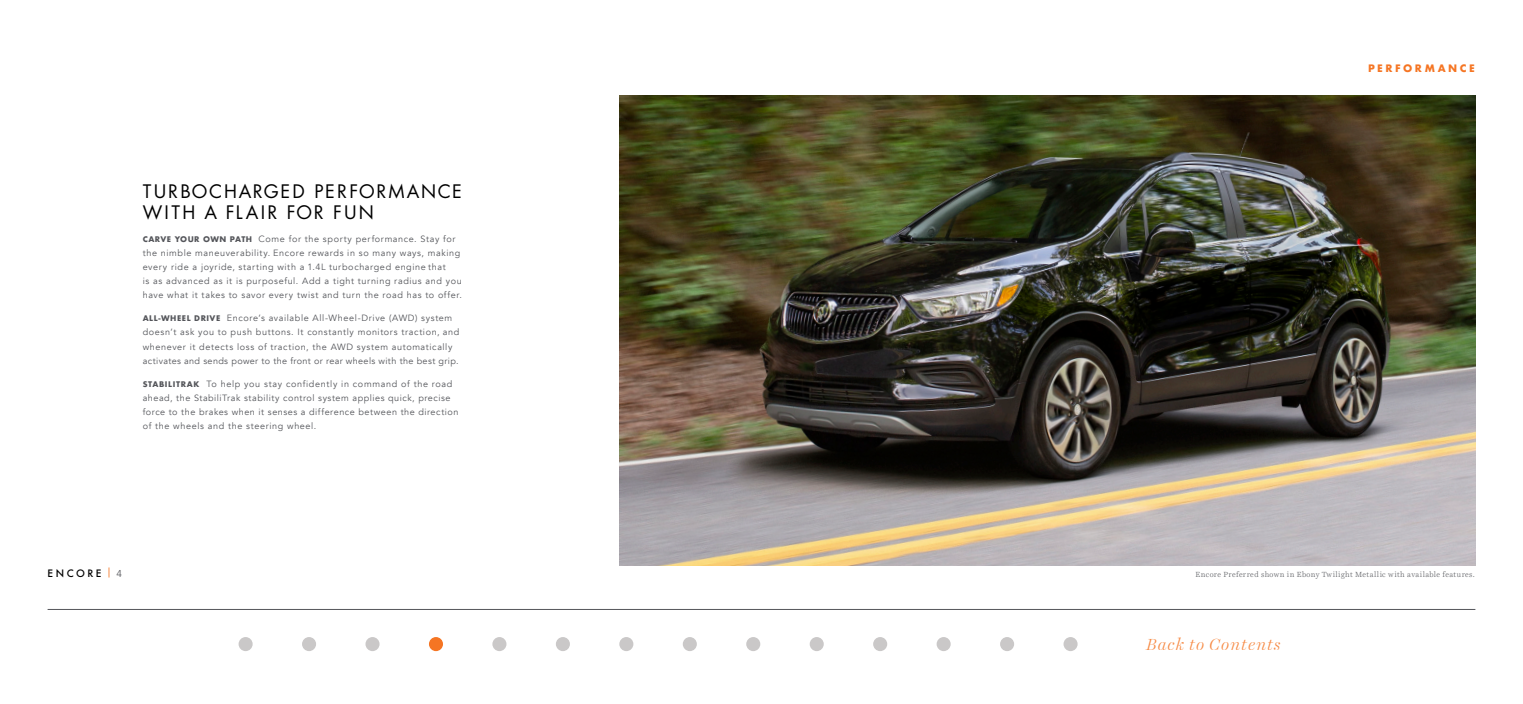
<style>
.page{position:relative;width:1523px;height:704px;background:#fff}
.page>*{position:absolute;margin:0;border:0;box-sizing:border-box;transform-origin:0 0}
.Headline{font:18.12px/20.1px "Buick Futura ND";letter-spacing:.075em;color:#000}
.t1{font:italic 300 16.25px "Harriet Display";letter-spacing:.07em;color:#f57523}
.PAGE_ID{font:700 10px "Futura";letter-spacing:.255em;color:#f57523}
.t2{font:500 9.94px "Buick Futura ND";letter-spacing:.25em;color:#000}
.Body_Copy_-_9_14{font:9.06px/14.1px "Avenir";letter-spacing:.065em;color:#54555a}
.photo_caption{font:300 7.5px "Harriet Text";letter-spacing:.045em;color:#54555a}
.s1{font-family:"Futura";font-weight:700;font-size:7.56px}
.s2{font-family:"Avenir";font-weight:400;color:#54555a}
</style>
<div class="page">
<div style="left:1063px;top:636px;width:14px;height:14px;background:#cac8c8;border-radius:50%"></div>
<div style="left:239px;top:636px;width:14px;height:14px;background:#cac8c8;border-radius:50%"></div>
<div style="left:365px;top:636px;width:14px;height:14px;background:#cac8c8;border-radius:50%"></div>
<div style="left:746px;top:636px;width:14px;height:14px;background:#cac8c8;border-radius:50%"></div>
<div style="left:556px;top:636px;width:14px;height:14px;background:#cac8c8;border-radius:50%"></div>
<div style="left:936px;top:636px;width:14px;height:14px;background:#cac8c8;border-radius:50%"></div>
<div style="left:1000px;top:636px;width:14px;height:14px;background:#cac8c8;border-radius:50%"></div>
<div style="left:302px;top:636px;width:14px;height:14px;background:#cac8c8;border-radius:50%"></div>
<div style="left:683px;top:636px;width:14px;height:14px;background:#cac8c8;border-radius:50%"></div>
<div style="left:492px;top:636px;width:14px;height:14px;background:#cac8c8;border-radius:50%"></div>
<div style="left:873px;top:636px;width:14px;height:14px;background:#cac8c8;border-radius:50%"></div>
<div style="left:429px;top:636px;width:14px;height:14px;background:#f57523;border-radius:50%"></div>
<div style="left:809px;top:636px;width:15px;height:14px;background:#cac8c8;border-radius:50%"></div>
<div style="left:619px;top:636px;width:14px;height:14px;background:#cac8c8;border-radius:50%"></div>
<hr style="left:48px;top:608px;width:1427px;height:1px;background:#54555a">
<img style="left:619px;top:95px;width:856px;height:470px">
<p class="Headline" style="left:143px;top:181px;width:320px">TURBOCHARGED PERFORMANCE<br>WITH A FLAIR FOR FUN</p>
<p class="Body_Copy_-_9_14" style="left:143px;top:231px;width:321px"><span class="s1">CARVE YOUR OWN PATH</span> Come for the sporty performance. Stay for the nimble maneuverability. Encore rewards in so many ways, making every ride a joyride, starting with a 1.4L turbocharged engine that<br>is as advanced as it is purposeful. Add a tight turning radius and you have what it takes to savor every twist and turn the road has to offer.</p>
<p class="Body_Copy_-_9_14" style="left:143px;top:311px;width:318px"><span class="s1">ALL-WHEEL DRIVE</span> Encore’s available All-Wheel-Drive (AWD) system doesn’t ask you to push buttons. It constantly monitors traction, and whenever it detects loss of traction, the AWD system automatically activates and sends power to the front or rear wheels with the best grip.</p>
<p class="Body_Copy_-_9_14" style="left:143px;top:376px;width:317px"><span class="s1">STABILITRAK</span> To help you stay confidently in command of the road ahead, the StabiliTrak stability control system applies quick, precise force to the brakes when it senses a difference between the direction of the wheels and the steering wheel.</p>
<p class="t2" style="left:48px;top:566px;width:76px">ENCORE<sup>︱</sup><span class="s2">4</span></p>
<p class="PAGE_ID" style="left:1368px;top:61px;width:108px">PERFORMANCE</p>
<p class="photo_caption" style="left:1195px;top:568px;width:281px">Encore Preferred shown in Ebony Twilight Metallic with available features.</p>
<h2 class="t1" style="left:1146px;top:632px;width:136px">Back to Contents</h2>
</div>
